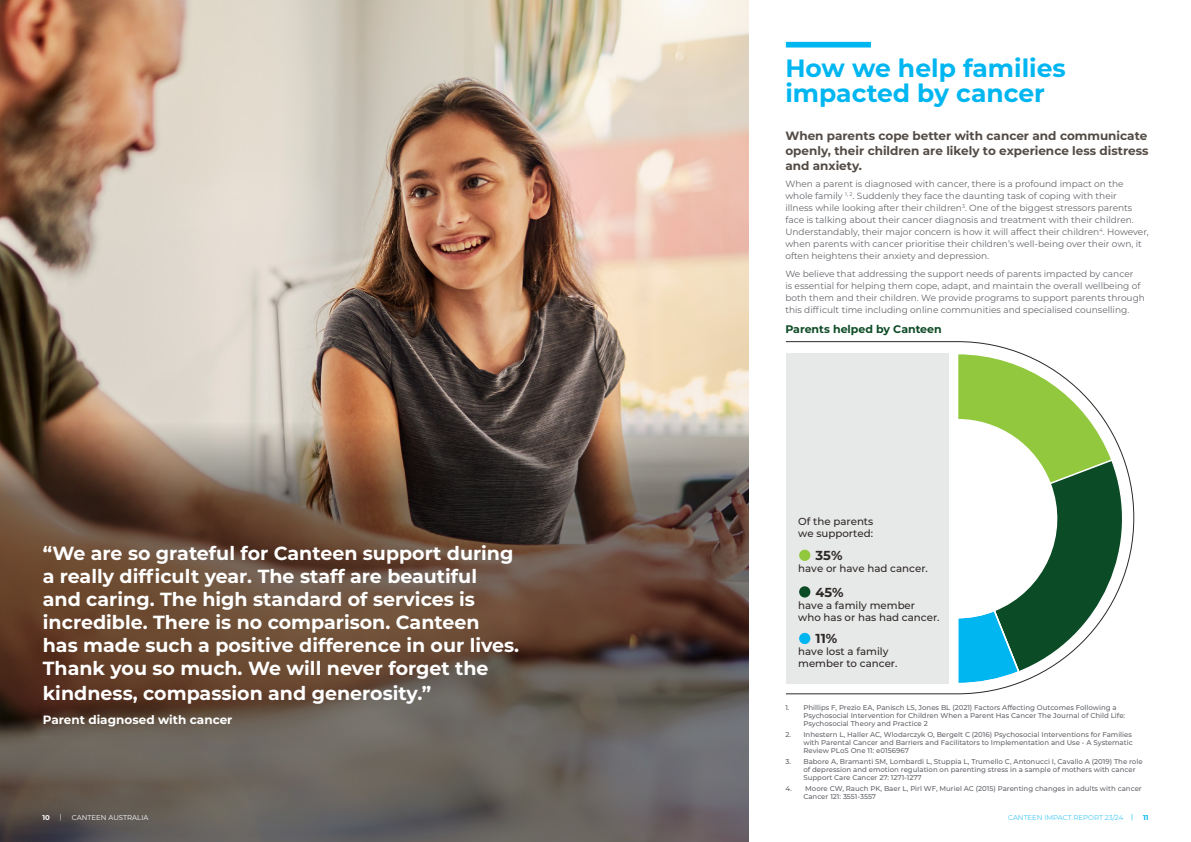
<style>
.page{position:relative;width:1191px;height:842px;background:#fff}
.page>*{position:absolute;margin:0;border:0;box-sizing:border-box;transform-origin:0 0}
.Heading{font:700 25px/25px "Montserrat";color:#00b6f1}
.Pull_quote{font:700 19px/23px "Montserrat";color:#fff}
.t1{font:700 13px "Montserrat";color:#2d2926}
.Intro{font:700 12px/15px "Montserrat";color:#534b45;text-align:justify}
.Pull_quote-2{font:700 12px "Montserrat";color:#fff}
.Content_headings{font:700 11px "Montserrat";color:#0e4b26}
.t2{font:500 10.2px/12.1px "Montserrat";color:#2d2926}
.Body_copy{font:9px/12px "Montserrat";color:#63656a}
.t3{font:500 7px/8px "Montserrat";color:#63656a}
.t4{font:300 7px "Montserrat";color:#00b6f1}
.t5{font:7px "Montserrat";color:#fff}
.t6{font:700 7px "Montserrat";color:#00b6f1}
.t7{font:700 7px "Montserrat";color:#fff}
.s1{font-weight:400}
</style>
<div class="page">
<img style="left:0;top:0;width:748px;height:842px">
<div style="left:786px;top:42px;width:85px;height:6px;background:#00b6f1"></div>
<svg style="left:786px;top:341px;width:348px;height:354px"></svg>
<p class="Pull_quote" style="left:43px;top:541px;width:478px">“We are so grateful for Canteen support during a really difficult year. The staff are beautiful and caring. The high standard of services is incredible. There is no comparison. Canteen<br>has made such a positive difference in our lives.<br>Thank you so much. We will never forget the</p>
<p class="Pull_quote" style="left:43px;top:681px;width:390px">kindness, compassion and generosity.”</p>
<p class="Pull_quote-2" style="left:43px;top:711px;width:191px">Parent diagnosed with cancer</p>
<p class="t7" style="left:43px;top:813px;width:9px">10</p>
<p class="t5" style="left:60px;top:812px;width:4px">|</p>
<p class="t5" style="left:72px;top:813px;width:78px">CANTEEN AUSTRALIA</p>
<p class="Heading" style="left:785px;top:54px;width:282px">How we help families impacted by cancer</p>
<p class="Intro" style="left:785px;top:127px;width:365px">When parents cope better with cancer and communicate openly, their children are likely to experience less distress and anxiety.</p>
<p class="Body_copy" style="left:785px;top:178px;width:365px">When a parent is diagnosed with cancer, there is a profound impact on the whole family <sup>1,</sup> <sup>2</sup>. Suddenly they face the daunting task of coping with their<br>illness while looking after their children<sup>3</sup>. One of the biggest stressors parents face is talking about their cancer diagnosis and treatment with their children.<br>Understandably, their major concern is how it will affect their children<sup>4</sup>. However, when parents with cancer prioritise their children’s well-being over their own, it often heightens their anxiety and depression.</p>
<p class="Body_copy" style="left:785px;top:267px;width:361px">We believe that addressing the support needs of parents impacted by cancer<br>is essential for helping them cope, adapt, and maintain the overall wellbeing of both them and their children. We provide programs to support parents through this difficult time including online communities and specialised counselling.</p>
<p class="Content_headings" style="left:785px;top:321px;width:158px">Parents helped by Canteen</p>
<p class="t2" style="left:798px;top:515px;width:77px">Of the parents we supported:</p>
<p class="t2" style="left:798px;top:562px;width:131px">have or have had cancer.</p>
<p class="t1" style="left:815px;top:546px;width:28px">35%</p>
<p class="t1" style="left:815px;top:583px;width:30px">45%</p>
<p class="t2" style="left:798px;top:599px;width:143px">have a family member who has or has had cancer.</p>
<p class="t1" style="left:815px;top:629px;width:23px">11%</p>
<p class="t2" style="left:798px;top:645px;width:101px">have lost a family member to cancer.</p>
<p class="t3" style="left:803px;top:703px;width:323px;text-indent:-18px">1. Phillips F, Prezio EA, Panisch LS, Jones BL (2021) Factors Affecting Outcomes Following a<br>Psychosocial Intervention for Children When a Parent Has Cancer The Journal of Child Life:<br>Psychosocial Theory and Practice 2</p>
<p class="t3" style="left:803px;top:730px;width:331px;text-align:justify;text-indent:-18px">2. Inhestern L, Haller AC, Wlodarczyk O, Bergelt C (2016) Psychosocial Interventions for Families with Parental Cancer and Barriers and Facilitators to Implementation and Use - A Systematic Review PLoS One 11: e0156967</p>
<p class="t3" style="left:803px;top:757px;width:341px;text-indent:-18px">3. Babore A, Bramanti SM, Lombardi L, Stuppia L, Trumello C, Antonucci I, Cavallo A (2019) The role of depression and emotion regulation on parenting stress in a sample of mothers with cancer<br>Support Care Cancer 27: 1271-1277</p>
<p class="t3" style="left:803px;top:784px;width:340px;text-indent:-18px">4. Moore CW, Rauch PK, Baer L, Pirl WF, Muriel AC (2015) Parenting changes in adults with cancer<br>Cancer 121: 3551-3557</p>
<p class="t4" style="left:1008px;top:813px;width:127px">CANTEEN IMPACT REPORT 23/24 <span class="s1">|</span></p>
<p class="t6" style="left:1143px;top:813px;width:7px">11</p>
</div>
